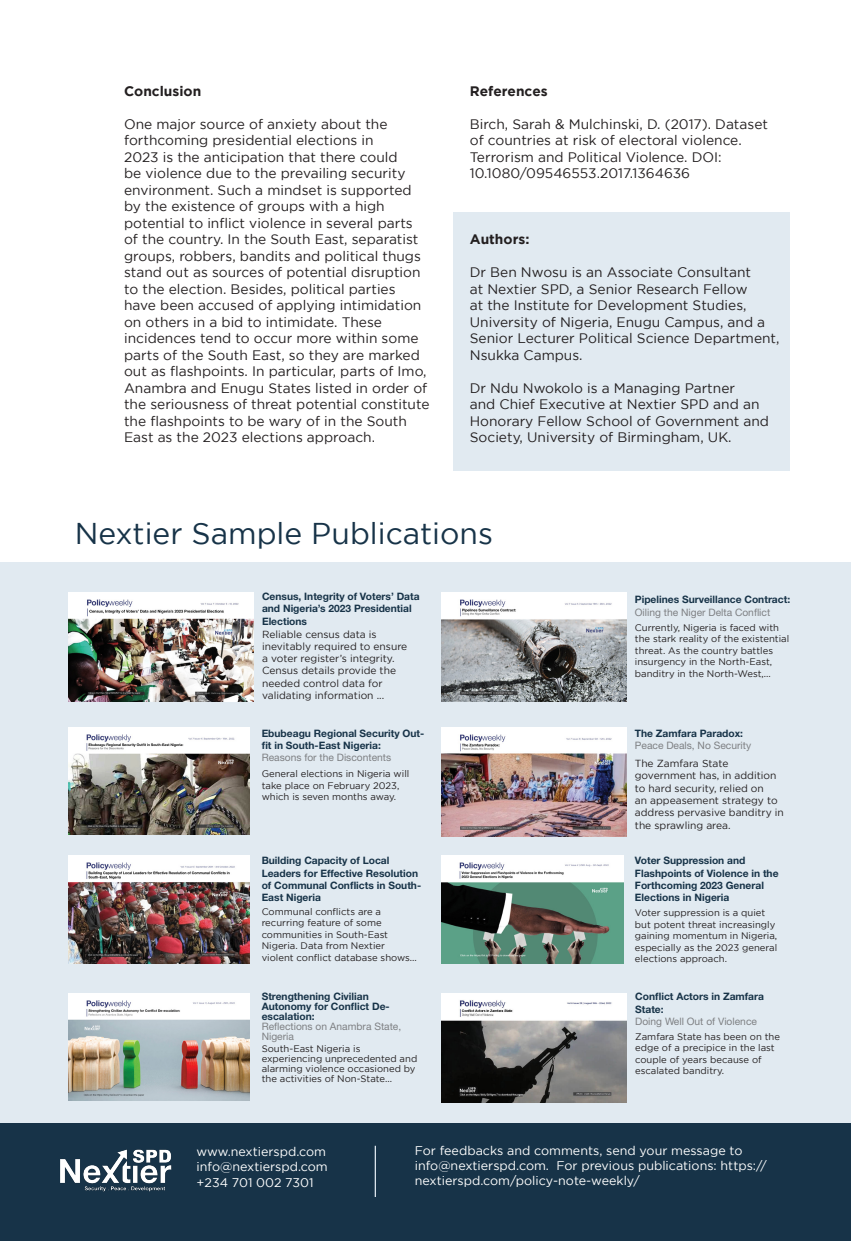
<style>
.page{position:relative;width:851px;height:1241px;background:#fff}
.page>*{position:absolute;margin:0;border:0;box-sizing:border-box;transform-origin:0 0}
.t1{font:30px "Gotham";color:#173348}
.t2{font:13.75px/16.5px "Gotham";color:#231f20}
.t3{font:700 13.75px "Gotham";color:#231f20}
.t4{font:12.5px/15px "Gotham";color:#fff}
.t5{font:700 10.25px/12.2px "Helvetica Neue LT Std";color:#173348}
.t6{font:10.25px/12.2px "Gotham";color:#231f20}
.t7{font:10.25px/10px "Helvetica Neue LT Std";color:#7e8083}
.t8{font:9.5px/11.4px "Gotham";color:#231f20}
</style>
<div class="page">
<div style="left:453px;top:212px;width:336px;height:258px;background:#e1eaf1"></div>
<div style="left:0;top:562px;width:850px;height:577px;background:#e1eaf1"></div>
<div style="left:0;top:1123px;width:850px;height:117px;background:#173348"></div>
<img style="left:60px;top:1149px;width:112px;height:43px">
<hr style="left:374px;top:1145px;width:2px;height:51px;background:#e1eaf1">
<img style="left:68px;top:993px;width:182px;height:107px">
<img style="left:441px;top:993px;width:185px;height:109px">
<img style="left:441px;top:855px;width:182px;height:108px">
<img style="left:441px;top:727px;width:185px;height:109px">
<img style="left:68px;top:727px;width:182px;height:107px">
<img style="left:441px;top:592px;width:185px;height:109px">
<img style="left:68px;top:855px;width:182px;height:108px">
<img style="left:68px;top:592px;width:185px;height:109px">
<p class="t3" style="left:124px;top:83px;width:79px">Conclusion</p>
<p class="t2" style="left:124px;top:115px;width:307px">One major source of anxiety about the forthcoming presidential elections in<br>2023 is the anticipation that there could<br>be violence due to the prevailing security environment. Such a mindset is supported by the existence of groups with a high potential to inflict violence in several parts of the country. In the South East, separatist groups, robbers, bandits and political thugs stand out as sources of potential disruption to the election. Besides, political parties have been accused of applying intimidation on others in a bid to intimidate. These incidences tend to occur more within some parts of the South East, so they are marked out as flashpoints. In particular, parts of Imo, Anambra and Enugu States listed in order of the seriousness of threat potential constitute the flashpoints to be wary of in the South East as the 2023 elections approach.</p>
<p class="t3" style="left:469px;top:83px;width:79px">References</p>
<p class="t2" style="left:469px;top:115px;width:300px">Birch, Sarah &amp; Mulchinski, D. (2017). Dataset of countries at risk of electoral violence.<br>Terrorism and Political Violence. DOI:<br>10.1080/09546553.2017.1364636</p>
<p class="t3" style="left:469px;top:231px;width:61px">Authors:</p>
<p class="t2" style="left:469px;top:264px;width:311px">Dr Ben Nwosu is an Associate Consultant<br>at Nextier SPD, a Senior Research Fellow<br>at the Institute for Development Studies, University of Nigeria, Enugu Campus, and a Senior Lecturer Political Science Department, Nsukka Campus.</p>
<p class="t2" style="left:469px;top:379px;width:301px">Dr Ndu Nwokolo is a Managing Partner<br>and Chief Executive at Nextier SPD and an Honorary Fellow School of Government and Society, University of Birmingham, UK.</p>
<p class="t1" style="left:75px;top:516px;width:419px">Nextier Sample Publications</p>
<p class="t5" style="left:262px;top:590px;width:159px">Census, Integrity of Voters’ Data and Nigeria’s 2023 Presidential<br>Elections</p>
<p class="t6" style="left:262px;top:627px;width:147px">Reliable census data is inevitably required to ensure a voter register’s integrity.<br>Census details provide the needed control data for validating information ...</p>
<p class="t5" style="left:262px;top:726px;width:164px">Ebubeagu Regional Security Out&shy;fit in South-East Nigeria:</p>
<p class="t7" style="left:262px;top:752px;width:131px">Reasons for the Discontents</p>
<p class="t8" style="left:262px;top:768px;width:149px">General elections in Nigeria will take place on February 2023, which is seven months away.</p>
<p class="t5" style="left:262px;top:854px;width:161px">Building Capacity of Local<br>Leaders for Effective Resolution of Communal Conflicts in South-<br>East Nigeria</p>
<p class="t8" style="left:262px;top:905px;width:157px">Communal conflicts are a recurring feature of some communities in South-East<br>Nigeria. Data from Nextier violent conflict database shows...</p>
<p class="t5" style="left:262px;top:991px;width:129px;line-height:10px">Strengthening Civilian<br>Autonomy for Conflict De&shy;escalation:</p>
<p class="t7" style="left:262px;top:1021px;width:141px">Reflections on Anambra State,<br>Nigeria</p>
<p class="t8" style="left:262px;top:1043px;width:157px;line-height:10px">South-East Nigeria is experiencing unprecedented and alarming violence occasioned by the activities of Non-State...</p>
<p class="t5" style="left:634px;top:593px;width:157px">Pipelines Surveillance Contract:</p>
<p class="t7" style="left:634px;top:607px;width:137px">Oiling the Niger Delta Conflict</p>
<p class="t8" style="left:634px;top:621px;width:156px">Currently, Nigeria is faced with the stark reality of the existential threat. As the country battles insurgency in the North-East, banditry in the North-West,...</p>
<p class="t5" style="left:634px;top:726px;width:110px">The Zamfara Paradox:</p>
<p class="t7" style="left:634px;top:740px;width:118px">Peace Deals, No Security</p>
<p class="t6" style="left:634px;top:757px;width:150px">The Zamfara State government has, in addition to hard security, relied on<br>an appeasement strategy to address pervasive banditry in the sprawling area.</p>
<p class="t5" style="left:635px;top:854px;width:145px">Voter Suppression and<br>Flashpoints of Violence in the<br>Forthcoming 2023 General<br>Elections in Nigeria</p>
<p class="t8" style="left:635px;top:907px;width:144px">Voter suppression is a quiet but potent threat increasingly gaining momentum in Nigeria, especially as the 2023 general elections approach.</p>
<p class="t5" style="left:635px;top:990px;width:130px">Conflict Actors in Zamfara<br>State:</p>
<p class="t7" style="left:635px;top:1015px;width:123px">Doing Well Out of Violence</p>
<p class="t8" style="left:635px;top:1030px;width:146px">Zamfara State has been on the edge of a precipice in the last couple of years because of escalated banditry.</p>
<p class="t4" style="left:196px;top:1144px;width:131px">www.nextierspd.com</p>
<p class="t4" style="left:196px;top:1159px;width:133px">info@nextierspd.com</p>
<p class="t4" style="left:196px;top:1174px;width:118px">+234 701 002 7301</p>
<p class="t4" style="left:415px;top:1142px;width:353px">For feedbacks and comments, send your message to info@nextierspd.com. For previous publications: https:// nextierspd.com/policy-note-weekly/</p>
</div>
